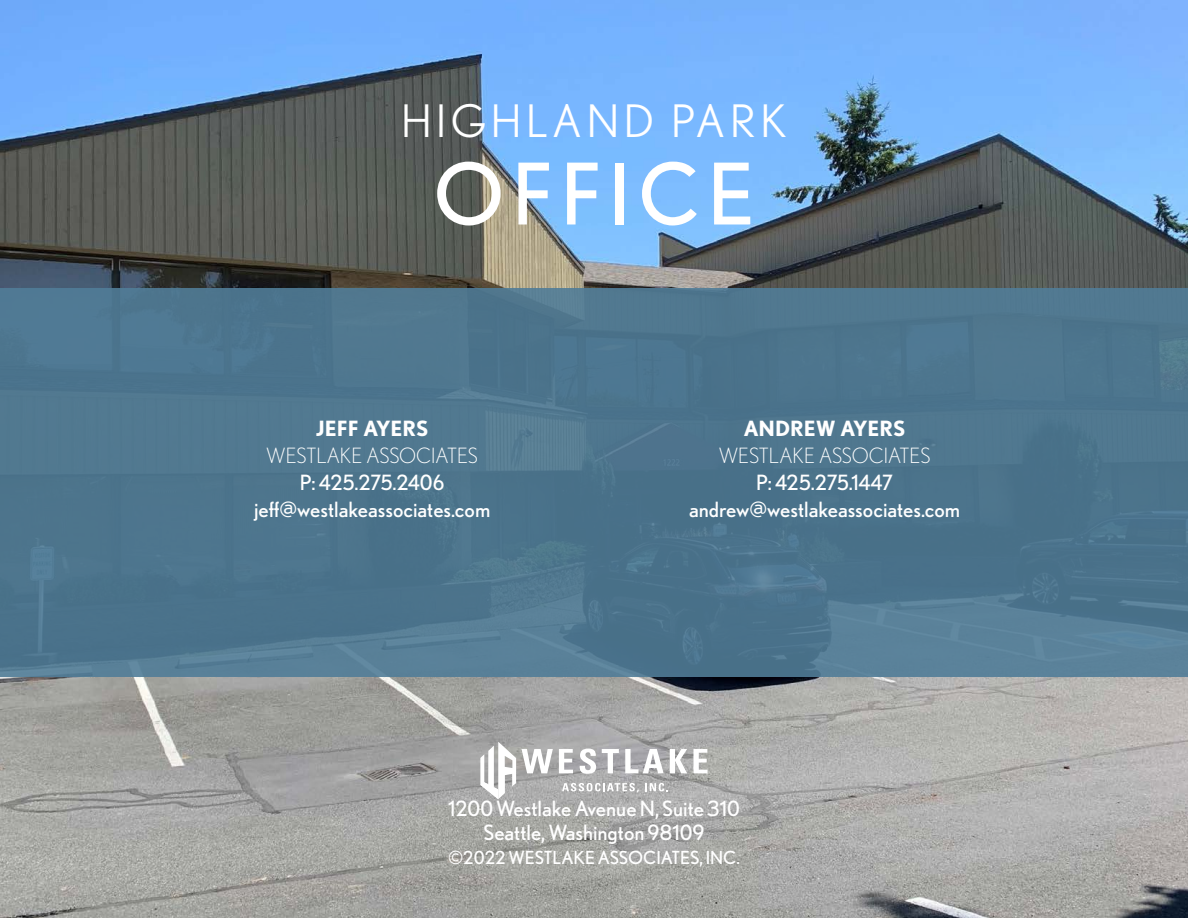
<style>
.page{position:relative;width:1188px;height:918px;background:#fff}
.page>*{position:absolute;margin:0;border:0;box-sizing:border-box;transform-origin:0 0}
.t1{font:84.75px "Nobel";letter-spacing:.09em;color:#fff}
.t2{font:44.7px "Nobel";letter-spacing:.1em;color:#fff}
.t3{font:21px "Nobel";color:#fff}
.t4{font:300 21px "Nobel";color:#fff}
.t5{font:21px "Nobel";letter-spacing:-.02em;color:#fff}
.t6{font:700 21px "Nobel";color:#fff}
.t7{font:18px "Nobel";color:#fff}
</style>
<div class="page">
<img style="left:0;top:0;width:1188px;height:918px">
<div style="left:0;top:288px;width:1188px;height:389px;background:linear-gradient(to right,#4e768e,#4e768e)"></div>
<svg style="left:522px;top:749px;width:31px;height:24px"></svg>
<svg style="left:559px;top:749px;width:14px;height:24px"></svg>
<svg style="left:579px;top:749px;width:17px;height:25px"></svg>
<svg style="left:602px;top:749px;width:17px;height:24px"></svg>
<svg style="left:625px;top:749px;width:39px;height:24px"></svg>
<svg style="left:670px;top:749px;width:17px;height:24px"></svg>
<svg style="left:693px;top:749px;width:15px;height:24px"></svg>
<svg style="left:562px;top:783px;width:77px;height:9px"></svg>
<svg style="left:645px;top:783px;width:23px;height:8px"></svg>
<svg style="left:480px;top:742px;width:36px;height:57px"></svg>
<p class="t2" style="left:401px;top:95px;width:387px">HIGHLAND PARK</p>
<p class="t1" style="left:433px;top:145px;width:323px">OFFICE</p>
<p class="t6" style="left:316px;top:416px;width:114px">JEFF AYERS</p>
<p class="t4" style="left:266px;top:444px;width:213px">WESTLAKE ASSOCIATES</p>
<p class="t5" style="left:300px;top:471px;width:146px">P: 425.275.2406</p>
<p class="t3" style="left:254px;top:498px;width:238px">jeff@westlakeassociates.com</p>
<p class="t6" style="left:744px;top:416px;width:164px">ANDREW AYERS</p>
<p class="t4" style="left:719px;top:444px;width:213px">WESTLAKE ASSOCIATES</p>
<p class="t5" style="left:756px;top:471px;width:138px">P: 425.275.1447</p>
<p class="t3" style="left:689px;top:498px;width:273px">andrew@westlakeassociates.com</p>
<p class="t3" style="left:448px;top:796px;width:293px">1200 Westlake Avenue N, Suite 310</p>
<p class="t3" style="left:483px;top:820px;width:223px">Seattle, Washington 98109</p>
<p class="t7" style="left:448px;top:847px;width:293px">©2022 WESTLAKE ASSOCIATES, INC.</p>
</div>
